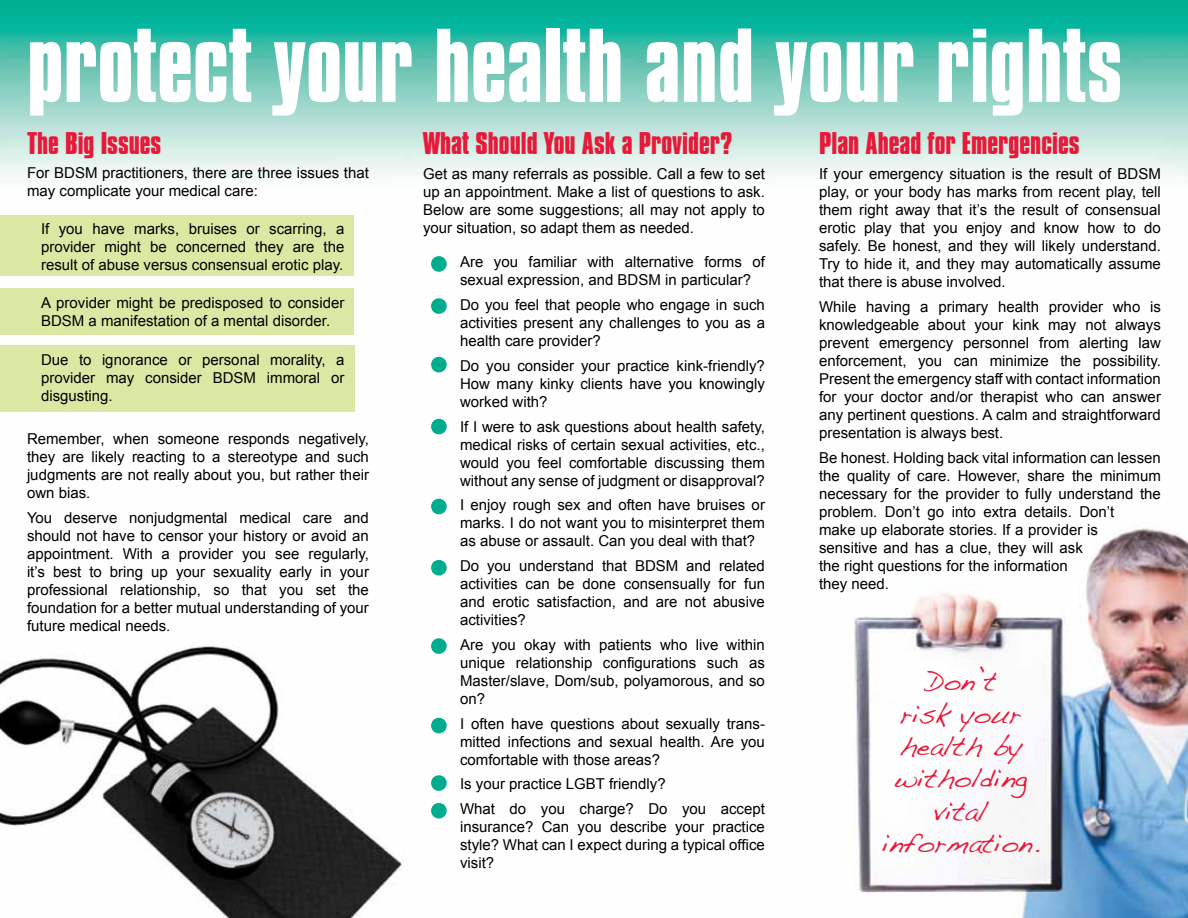
<style>
.page{position:relative;width:1188px;height:918px;background:#fff}
.page>*{position:absolute;margin:0;border:0;box-sizing:border-box;transform-origin:0 0}
.t1{font:700 90px "Compacta BT";color:#fff}
.t2{font:700 54px/42.2px "Compacta BT";color:#00ac8e}
.t3{font:700 27px "Compacta BT";color:#e71939}
.t4{font:27px/32.4px "Handwriting Dakota";color:#e71939;text-align:center}
.t5{font:15px/18px "Arial";color:#000;text-align:justify}
</style>
<div class="page">
<img style="left:0;top:0;width:1188px;height:412px">
<img style="left:854px;top:528px;width:334px;height:390px">
<div style="left:0;top:215px;width:354px;height:60px;background:#dbe8a3"></div>
<div style="left:0;top:289px;width:354px;height:46px;background:#dbe8a3"></div>
<div style="left:0;top:345px;width:354px;height:66px;background:#dbe8a3"></div>
<img style="left:0;top:646px;width:404px;height:272px">
<h1 class="t1" style="left:27px;top:11px;width:1097px">protect your health and your rights</h1>
<h3 class="t3" style="left:27px;top:126px;width:136px">The Big Issues</h3>
<p class="t5" style="left:27px;top:164px;width:343px">For BDSM practitioners, there are three issues that may complicate your medical care:</p>
<h3 class="t3" style="left:819px;top:127px;width:262px">Plan Ahead for Emergencies</h3>
<p class="t5" style="left:819px;top:165px;width:343px">If your emergency situation is the result of BDSM play, or your body has marks from recent play, tell them right away that it’s the result of consensual erotic play that you enjoy and know how to do safely. Be honest, and they will likely understand.<br>Try to hide it, and they may automatically assume that there is abuse involved.</p>
<p class="t5" style="left:819px;top:298px;width:343px">While having a primary health provider who is knowledgeable about your kink may not always prevent emergency personnel from alerting law enforcement, you can minimize the possibility.<br>Present the emergency staff with contact information for your doctor and/or therapist who can answer any pertinent questions. A calm and straightforward presentation is always best.</p>
<p class="t5" style="left:819px;top:449px;width:343px;text-align:left">Be honest. Holding back vital information can lessen the quality of care. However, share the minimum necessary for the provider to fully understand the problem. Don’t go into extra details. Don’t<br>make up elaborate stories. If a provider is<br>sensitive and has a clue, they will ask<br>the right questions for the information<br>they need.</p>
<h3 class="t3" style="left:423px;top:127px;width:311px">What Should You Ask a Provider?</h3>
<p class="t5" style="left:423px;top:165px;width:343px">Get as many referrals as possible. Call a few to set up an appointment. Make a list of questions to ask.<br>Below are some suggestions; all may not apply to your situation, so adapt them as needed.</p>
<p class="t5" style="left:460px;top:253px;width:306px">Are you familiar with alternative forms of sexual expression, and BDSM in particular?</p>
<p class="t5" style="left:460px;top:296px;width:306px">Do you feel that people who engage in such activities present any challenges to you as a health care provider?</p>
<p class="t5" style="left:460px;top:357px;width:306px">Do you consider your practice kink-friendly?<br>How many kinky clients have you knowingly worked with?</p>
<p class="t5" style="left:460px;top:418px;width:306px">If I were to ask questions about health safety, medical risks of certain sexual activities, etc., would you feel comfortable discussing them without any sense of judgment or disapproval?</p>
<p class="t5" style="left:460px;top:496px;width:306px">I enjoy rough sex and often have bruises or marks. I do not want you to misinterpret them as abuse or assault. Can you deal with that?</p>
<p class="t5" style="left:460px;top:557px;width:306px">Do you understand that BDSM and related activities can be done consensually for fun and erotic satisfaction, and are not abusive activities?</p>
<p class="t5" style="left:460px;top:636px;width:306px">Are you okay with patients who live within unique relationship configurations such as Master/slave, Dom/sub, polyamorous, and so on?</p>
<p class="t5" style="left:460px;top:715px;width:306px">I often have questions about sexually trans&shy;mitted infections and sexual health. Are you comfortable with those areas?</p>
<p class="t5" style="left:460px;top:772px;width:306px;line-height:24.8px">Is your practice LGBT friendly?<br>What do you charge? Do you accept</p>
<p class="t5" style="left:460px;top:818px;width:306px">insurance? Can you describe your practice style? What can I expect during a typical office visit?</p>
<p class="t5" style="left:41px;top:220px;width:305px">If you have marks, bruises or scarring, a provider might be concerned they are the result of abuse versus consensual erotic play.</p>
<p class="t5" style="left:41px;top:294px;width:305px">A provider might be predisposed to consider<br>BDSM a manifestation of a mental disorder.</p>
<p class="t5" style="left:41px;top:351px;width:305px">Due to ignorance or personal morality, a provider may consider BDSM immoral or disgusting.</p>
<h2 class="t2" style="left:423px;top:242px;width:33px">• •</h2>
<h2 class="t2" style="left:423px;top:333px;width:33px;line-height:61.9px">• •</h2>
<p class="t5" style="left:27px;top:430px;width:343px">Remember, when someone responds negatively, they are likely reacting to a stereotype and such judgments are not really about you, but rather their own bias.</p>
<p class="t5" style="left:27px;top:508px;width:343px">You deserve nonjudgmental medical care and should not have to censor your history or avoid an appointment. With a provider you see regularly, it’s best to bring up your sexuality early in your professional relationship, so that you set the foundation for a better mutual understanding of your future medical needs.</p>
<h2 class="t2" style="left:423px;top:475px;width:33px;line-height:61.2px">• •</h2>
<h2 class="t2" style="left:423px;top:606px;width:33px;line-height:79.5px">• •</h2>
<h3 class="t4" style="left:882px;top:665px;width:159px">Don’t<br>risk your health by witholding vital information.</h3>
<h2 class="t2" style="left:423px;top:761px;width:33px">•</h2>
<h2 class="t2" style="left:423px;top:789px;width:33px">•</h2>
</div>
